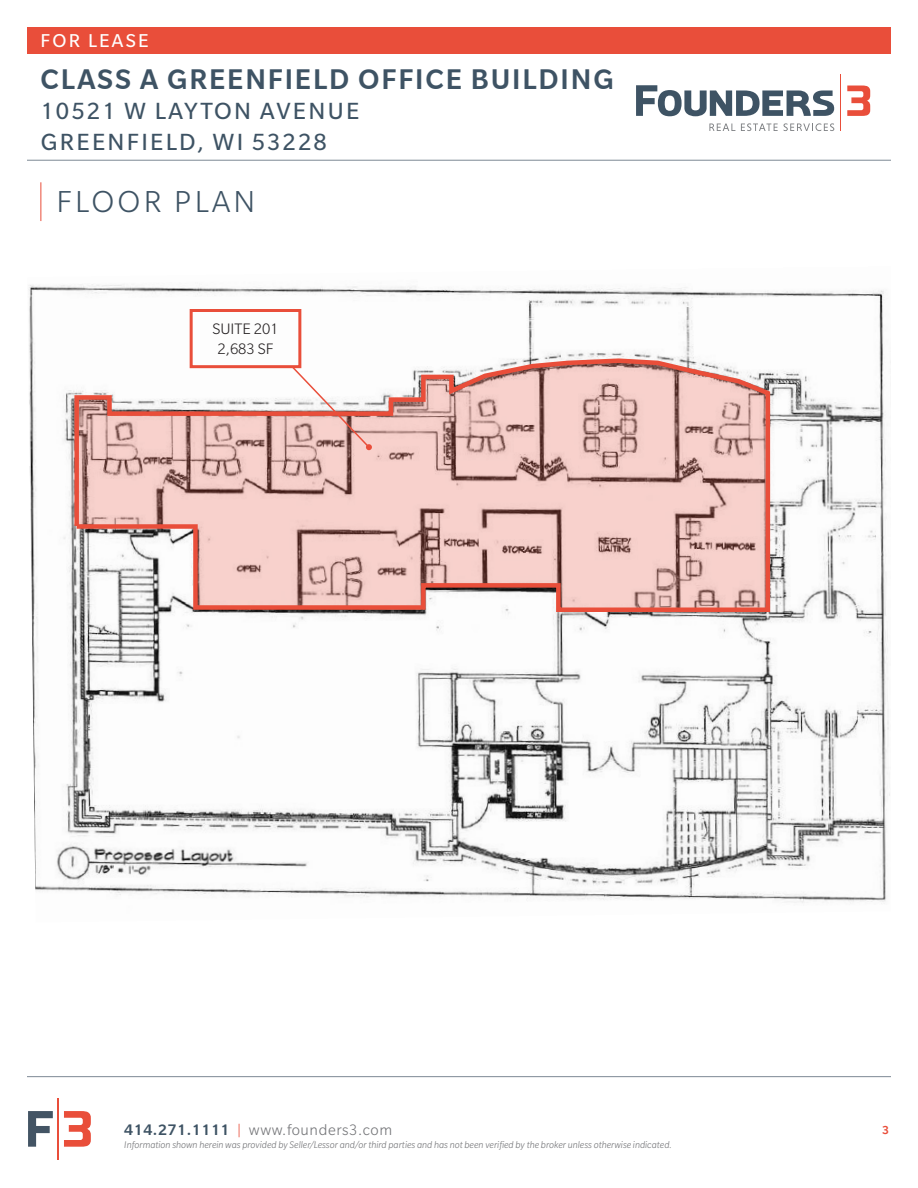
<style>
.page{position:relative;width:918px;height:1188px;background:#fff}
.page>*{position:absolute;margin:0;border:0;box-sizing:border-box;transform-origin:0 0}
.t1{font:300 33px "Slate Pro";letter-spacing:.1em;color:#3e5364}
.t2{font:500 30.75px "Slate Pro";letter-spacing:.06em;color:#3e5364}
.t3{font:25.5px/30.6px "Slate Pro";letter-spacing:.09em;color:#3e5364}
.t4{font:20.25px "Slate Pro";letter-spacing:.11em;color:#fff}
.t5{font:300 16.5px "Slate Pro";letter-spacing:.035em;color:#757679}
.t6{font:300 16.5px "Slate Pro";color:#231f20}
.t7{font:500 12.75px "Slate Pro";color:#e94e3a}
.t8{font:italic 300 10.5px "Slate Pro";color:#757679}
.s1{font-weight:500;color:#3e5364}
.s2{color:#e94e3a}
</style>
<div class="page">
<div style="left:27px;top:27px;width:864px;height:27px;background:#e94e3a"></div>
<hr style="left:840px;top:74px;width:1px;height:57px;background:#e94e3a">
<svg style="left:636px;top:85px;width:198px;height:31px"></svg>
<svg style="left:847px;top:86px;width:23px;height:30px"></svg>
<svg style="left:709px;top:124px;width:26px;height:7px"></svg>
<svg style="left:741px;top:123px;width:37px;height:8px"></svg>
<svg style="left:784px;top:123px;width:50px;height:8px"></svg>
<hr style="left:27px;top:160px;width:864px;height:1px;background:#7d8995">
<hr style="left:27px;top:1076px;width:864px;height:1px;background:#7d8995">
<hr style="left:58px;top:1098px;width:1px;height:62px;background:#e94e3a">
<svg style="left:28px;top:1111px;width:25px;height:36px"></svg>
<svg style="left:64px;top:1111px;width:27px;height:36px"></svg>
<hr style="left:40px;top:182px;width:1px;height:39px;background:#e94e3a">
<img style="left:28px;top:284px;width:863px;height:619px">
<svg style="left:72px;top:356px;width:700px;height:258px;background:#e3bfba"></svg>
<div style="left:190px;top:309px;width:111px;height:59px;border:3px solid #e94e3a"></div>
<svg style="left:291px;top:365px;width:81px;height:85px"></svg>
<h3 class="t4" style="left:41px;top:30px;width:110px">FOR LEASE</h3>
<h2 class="t2" style="left:41px;top:60px;width:575px">CLASS A GREENFIELD OFFICE BUILDING</h2>
<h3 class="t3" style="left:41px;top:96px;width:320px">10521 W LAYTON AVENUE<br>GREENFIELD, WI 53228</h3>
<p class="t1" style="left:56px;top:185px;width:200px">FLOOR PLAN</p>
<p class="t6" style="left:212px;top:320px;width:68px">SUITE 201</p>
<p class="t6" style="left:218px;top:340px;width:57px">2,683 SF</p>
<h3 class="t5" style="left:124px;top:1122px;width:270px"><span class="s1">414.271.1111</span> <span class="s2">|</span> www.founders3.com</h3>
<p class="t8" style="left:124px;top:1139px;width:549px">Information shown herein was provided by Seller/Lessor and/or third parties and has not been verified by the broker unless otherwise indicated.</p>
<p class="t7" style="left:882px;top:1122px;width:8px">3</p>
</div>
